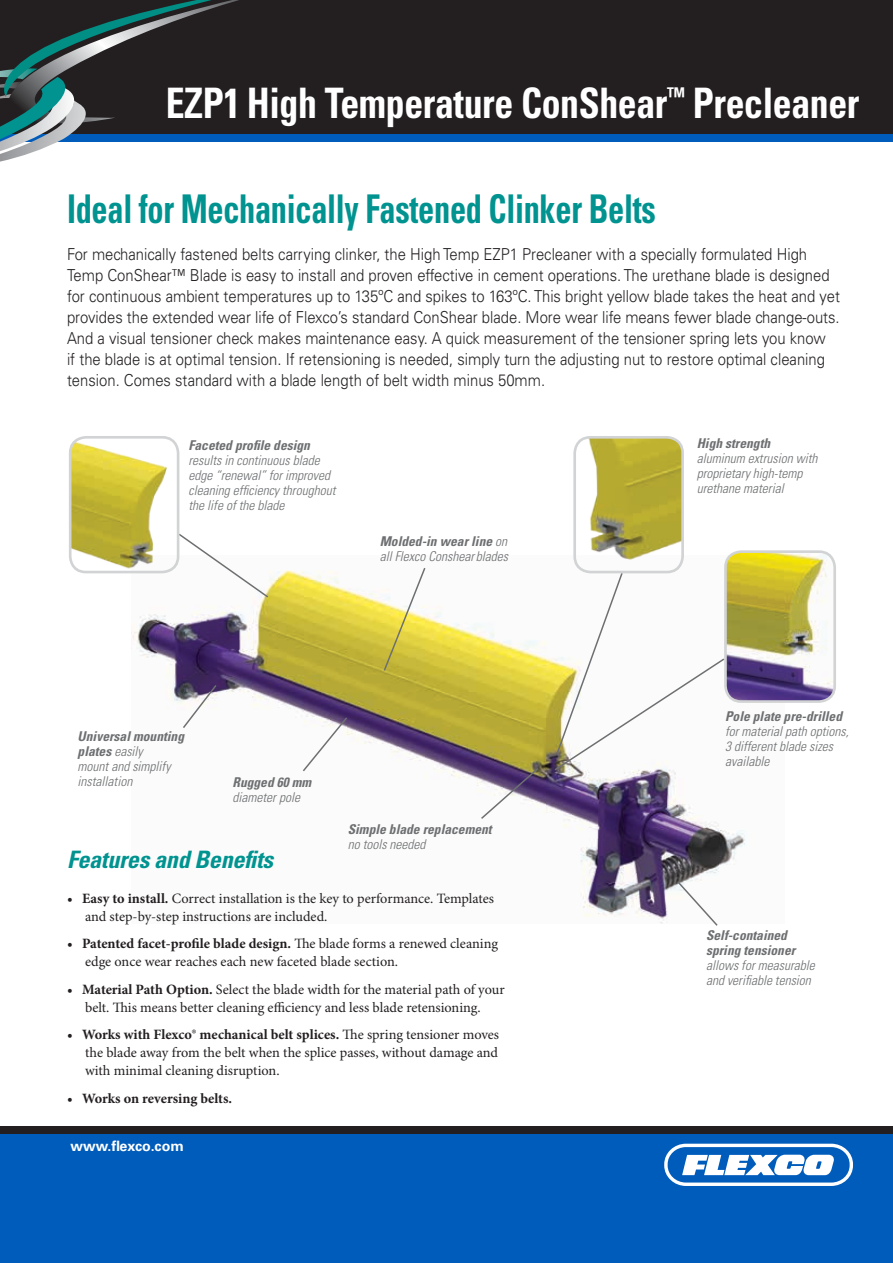
<style>
.page{position:relative;width:893px;height:1263px;background:#fff}
.page>*{position:absolute;margin:0;border:0;box-sizing:border-box;transform-origin:0 0}
.t1{font:700 condensed 42px "Univers LT Std";letter-spacing:-.01em;color:#fff;scale:.9 1}
.t2{font:700 condensed 39.6px "Univers LT Std";letter-spacing:-.01em;color:#009390;scale:.82 1}
.t3{font:italic 700 condensed 24px "Univers LT Std";letter-spacing:-.01em;color:#009390}
.t4{font:300 16.5px/21px "Univers LT Std";color:#231f20;scale:.9 1}
.t5{font:14.25px/18px "Minion Pro";color:#231f20}
.t6{font:700 14.25px "Minion Pro";letter-spacing:-.005em;color:#231f20}
.t7{font:700 14.25px "Univers LT Std";color:#fff}
.t8{font:italic 300 condensed 13.5px/15px "Univers LT Std";color:#6d6f71}
.t9{font:italic 700 condensed 13.5px/15px "Univers LT Std";color:#6d6f71}
.s1{font-weight:700}
</style>
<div class="page">
<img style="left:132px;top:570px;width:613px;height:353px">
<img style="left:726px;top:554px;width:106px;height:147px">
<div style="left:724px;top:550px;width:112px;height:153px;border:3px solid #d1d3d4;border-radius:16px"></div>
<svg style="left:177px;top:532px;width:93px;height:67px"></svg>
<img style="left:72px;top:437px;width:106px;height:135px">
<div style="left:69px;top:436px;width:110px;height:137px;border:3px solid #d1d3d4;border-radius:16px"></div>
<svg style="left:181px;top:683px;width:37px;height:47px"></svg>
<svg style="left:301px;top:716px;width:48px;height:57px"></svg>
<svg style="left:382px;top:568px;width:45px;height:104px"></svg>
<svg style="left:676px;top:880px;width:43px;height:46px"></svg>
<svg style="left:479px;top:766px;width:61px;height:54px"></svg>
<svg style="left:553px;top:571px;width:173px;height:201px"></svg>
<img style="left:575px;top:440px;width:108px;height:132px">
<div style="left:573px;top:436px;width:111px;height:137px;border:3px solid #d1d3d4;border-radius:16px"></div>
<div style="left:0;top:1134px;width:893px;height:129px;background:#005cbb"></div>
<div style="left:0;top:1127px;width:893px;height:7px;background:#231f20"></div>
<svg style="left:664px;top:1144px;width:189px;height:42px"></svg>
<div style="left:0;top:0;width:893px;height:136px;background:#231f20"></div>
<div style="left:0;top:135px;width:893px;height:7px;background:#005cbb"></div>
<svg style="left:0;top:0;width:239px;height:162px"></svg>
<h1 class="t1" style="left:166px;top:77px;width:772px">EZP1 High Temperature ConShear<sup>™</sup> Precleaner</h1>
<h2 class="t2" style="left:67px;top:184px;width:719px">Ideal for Mechanically Fastened Clinker Belts</h2>
<p class="t4" style="left:67px;top:244px;width:860px">For mechanically fastened belts carrying clinker, the High Temp EZP1 Precleaner with a specially formulated High Temp ConShear™ Blade is easy to install and proven effective in cement operations. The urethane blade is designed for continuous ambient temperatures up to 135ºC and spikes to 163ºC. This bright yellow blade takes the heat and yet provides the extended wear life of Flexco’s standard ConShear blade. More wear life means fewer blade change-outs.<br>And a visual tensioner check makes maintenance easy. A quick measurement of the tensioner spring lets you know<br>if the blade is at optimal tension. If retensioning is needed, simply turn the adjusting nut to restore optimal cleaning tension. Comes standard with a blade length of belt width minus 50mm.</p>
<p class="t9" style="left:189px;top:437px;width:123px">Faceted profile design</p>
<p class="t8" style="left:189px;top:452px;width:148px">results in continuous blade edge “renewal” for improved cleaning efficiency throughout the life of the blade</p>
<p class="t8" style="left:380px;top:534px;width:130px"><span class="s1">Molded-in wear line</span> on all Flexco Conshear blades</p>
<p class="t8" style="left:78px;top:728px;width:108px"><span class="s1">Universal mounting plates</span> easily<br>mount and simplify installation</p>
<p class="t9" style="left:233px;top:775px;width:80px">Rugged 60 mm</p>
<p class="t8" style="left:233px;top:790px;width:69px">diameter pole</p>
<p class="t9" style="left:348px;top:822px;width:146px">Simple blade replacement</p>
<p class="t8" style="left:348px;top:837px;width:79px">no tools needed</p>
<h3 class="t3" style="left:67px;top:845px;width:208px">Features and Benefits</h3>
<p class="t5" style="left:85px;top:890px;width:411px;text-indent:-18px"><span class="s1">• Easy to install.</span> Correct installation is the key to performance. Templates and step-by-step instructions are included.</p>
<p class="t5" style="left:85px;top:935px;width:414px;text-indent:-18px"><span class="s1">• Patented facet-profile blade design.</span> The blade forms a renewed cleaning edge once wear reaches each new faceted blade section.</p>
<p class="t5" style="left:67px;top:981px;width:439px;text-align:center"><span class="s1">• Material Path Option.</span> Select the blade width for the material path of your belt. This means better cleaning efficiency and less blade retensioning.</p>
<p class="t5" style="left:85px;top:1026px;width:416px;text-align:justify;text-indent:-18px"><span class="s1">• Works with Flexco® mechanical belt splices.</span> The spring tensioner moves the blade away from the belt when the splice passes, without damage and with minimal cleaning disruption.</p>
<p class="t6" style="left:67px;top:1089px;width:167px">• Works on reversing belts.</p>
<p class="t7" style="left:71px;top:1137px;width:115px">www.flexco.com</p>
<p class="t9" style="left:697px;top:436px;width:75px">High strength</p>
<p class="t8" style="left:697px;top:451px;width:122px">aluminum extrusion with proprietary high-temp urethane material</p>
<p class="t9" style="left:725px;top:709px;width:119px">Pole plate pre-drilled</p>
<p class="t8" style="left:725px;top:724px;width:125px">for material path options,<br>3 different blade sizes available</p>
<p class="t9" style="left:706px;top:928px;width:91px">Self-contained spring tensioner</p>
<p class="t8" style="left:706px;top:958px;width:110px">allows for measurable and verifiable tension</p>
</div>
